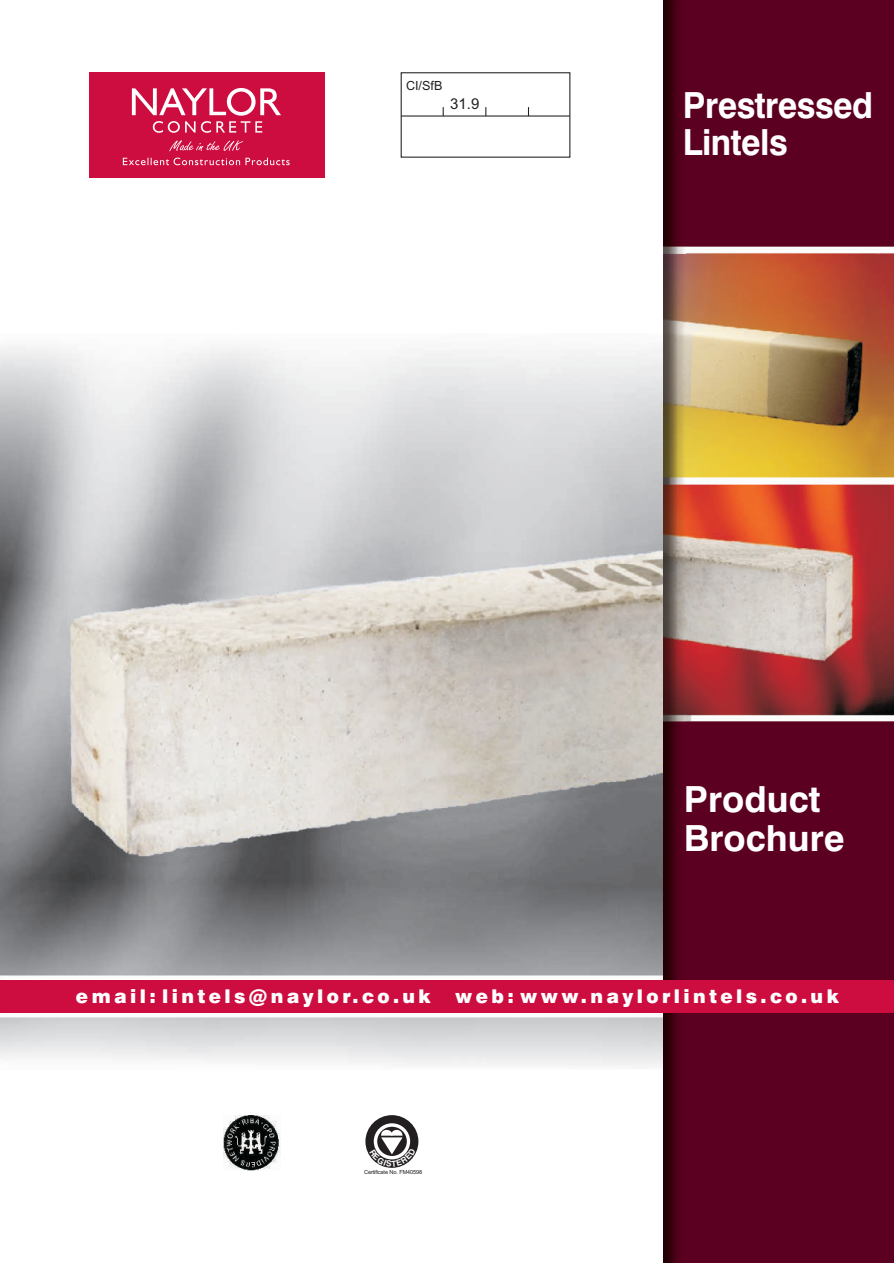
<style>
.page{position:relative;width:894px;height:1263px;background:#fff}
.page>*{position:absolute;margin:0;border:0;box-sizing:border-box;transform-origin:0 0}
.t1{font:700 36px/37px "Swis 721 BT";letter-spacing:-.015em;color:#fff;scale:.95 1}
.t2{font:700 36px/38.1px "Swis 721 BT";letter-spacing:-.015em;color:#fff}
.t3{font:18.9px "Swis 721 Blk BT";letter-spacing:.185em;color:#fff}
.t4{font:15px "Arial";color:#231f20}
.t5{font:12.6px "Arial";color:#231f20}
.t6{font:5.55px "Arial";letter-spacing:-.02em;color:#231f20}
</style>
<div class="page">
<img style="left:0;top:345px;width:663px;height:723px">
<div style="left:401px;top:72px;width:169px;height:86px;border:1px solid #231f20"></div>
<hr style="left:401px;top:115px;width:169px;height:2px;background:#231f20">
<div style="left:365px;top:1115px;width:53px;height:53px;background:#231f20;border-radius:50%"></div>
<svg style="left:374px;top:1123px;width:36px;height:36px"></svg>
<svg style="left:377px;top:1127px;width:30px;height:29px"></svg>
<img style="left:224px;top:1116px;width:56px;height:54px">
<img style="left:663px;top:0;width:231px;height:1263px">
<div style="left:0;top:981px;width:894px;height:32px;background:#cd0d40"></div>
<div style="left:89px;top:73px;width:236px;height:105px;background:#cd0d40"></div>
<svg style="left:169px;top:140px;width:74px;height:11px"></svg>
<svg style="left:123px;top:158px;width:167px;height:7px"></svg>
<svg style="left:132px;top:88px;width:149px;height:45px"></svg>
<svg style="left:369px;top:1130px;width:47px;height:37px"></svg>
<p class="t5" style="left:406px;top:81px;width:38px">CI/SfB</p>
<p class="t4" style="left:450px;top:98px;width:31px">31.9</p>
<h1 class="t1" style="left:683px;top:90px;width:202px">Prestressed<br>Lintels</h1>
<h1 class="t2" style="left:684px;top:784px;width:162px">Product<br>Brochure</h1>
<p class="t3" style="left:76px;top:989px;width:356px">email: lintels@naylor.co.uk</p>
<p class="t3" style="left:455px;top:989px;width:385px">web: www.naylorlintels.co.uk</p>
<p class="t6" style="left:364px;top:1170px;width:60px">Certificate No. FM40598</p>
</div>
